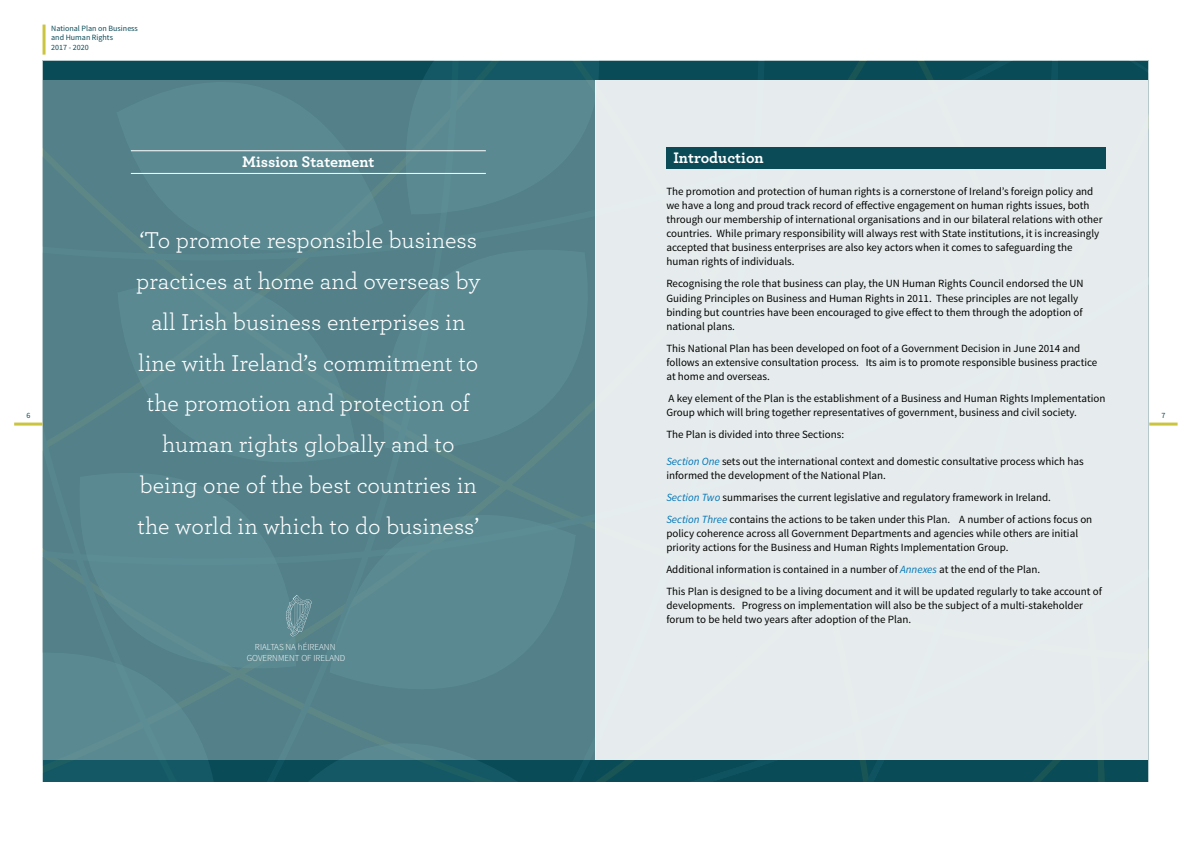
<style>
.page{position:relative;width:1191px;height:842px;background:#fff}
.page>*{position:absolute;margin:0;border:0;box-sizing:border-box;transform-origin:0 0}
.t1{font:24px/40.8px "Archer Pro";color:#fff;text-align:center}
.t2{font:700 16px "Archer Pro";color:#fff}
.t3{font:11px/14.1px "Source Sans Pro";color:#000}
.t4{font:300 9.2px/11px "Source Sans Pro";color:#fff;text-align:center}
.t5{font:8px/9.6px "Source Sans Pro";color:#0b4b58}
.s1{font-style:italic;color:#0075b7}
</style>
<div class="page">
<div style="left:595px;top:61px;width:553px;height:720px;background:#0a4b58"></div>
<div style="left:595px;top:81px;width:553px;height:679px;background:#e6eced"></div>
<div style="left:666px;top:147px;width:440px;height:22px;background:#0b4b58"></div>
<hr style="left:1149px;top:423px;width:28px;height:3px;background:#cac43e">
<svg style="left:249px;top:760px;width:270px;height:21px;background:#115460"></svg>
<svg style="left:106px;top:61px;width:537px;height:20px;background:#155763"></svg>
<div style="left:116px;top:61px;width:268px;height:20px;background:#0a4b58"></div>
<svg style="left:43px;top:760px;width:195px;height:21px;background:#135663"></svg>
<div style="left:43px;top:81px;width:552px;height:679px;background:#5a8990"></div>
<hr style="left:595px;top:81px;width:1px;height:679px;background:#edf2f2">
<hr style="left:14px;top:423px;width:29px;height:3px;background:#cac43e">
<hr style="left:43px;top:25px;width:3px;height:30px;background:#cac43e">
<hr style="left:131px;top:150px;width:355px;height:1px;background:#fff">
<hr style="left:131px;top:173px;width:355px;height:1px;background:#fff">
<svg style="left:286px;top:595px;width:26px;height:41px"></svg>
<p class="t5" style="left:51px;top:23px;width:88px">National Plan on Business and Human Rights<br>2017 - 2020</p>
<p class="t5" style="left:26px;top:410px;width:5px">6</p>
<h2 class="t2" style="left:242px;top:149px;width:134px">Mission Statement</h2>
<p class="t1" style="left:136px;top:219px;width:346px">‘To promote responsible business practices at home and overseas by all Irish business enterprises in line with Ireland’s commitment to the promotion and protection of human rights globally and to being one of the best countries in the world in which to do business’</p>
<p class="t4" style="left:247px;top:641px;width:100px">RIALTAS NA hÉIREANN<br>GOVERNMENT OF IRELAND</p>
<h2 class="t2" style="left:673px;top:145px;width:92px">Introduction</h2>
<p class="t3" style="left:666px;top:185px;width:437px">the promotion and protection of human rights is a cornerstone of ireland’s foreign policy and we have a long and proud track record of effective engagement on human rights issues, both through our membership of international organisations and in our bilateral relations with other countries. While primary responsibility will always rest with state institutions, it is increasingly accepted that business enterprises are also key actors when it comes to safeguarding the human rights of individuals.</p>
<p class="t3" style="left:666px;top:277px;width:418px">Recognising the role that business can play, the uN Human Rights Council endorsed the uN guiding Principles on Business and Human Rights in 2011. these principles are not legally binding but countries have been encouraged to give effect to them through the adoption of national plans.</p>
<p class="t3" style="left:666px;top:341px;width:432px">this National Plan has been developed on foot of a government decision in June 2014 and follows an extensive consultation process. its aim is to promote responsible business practice at home and overseas.</p>
<p class="t3" style="left:666px;top:391px;width:440px">a key element of the Plan is the establishment of a Business and Human Rights implementation group which will bring together representatives of government, business and civil society.</p>
<p class="t3" style="left:666px;top:428px;width:179px">the Plan is divided into three sections:</p>
<p class="t3" style="left:666px;top:454px;width:419px"><span class="s1">Section One</span> sets out the international context and domestic consultative process which has informed the development of the National Plan.</p>
<p class="t3" style="left:666px;top:486px;width:427px;line-height:22.1px"><span class="s1">Section Two</span> summarises the current legislative and regulatory framework in ireland.<br><span class="s1">Section Three</span> contains the actions to be taken under this Plan. a number of actions focus on</p>
<p class="t3" style="left:666px;top:526px;width:413px">policy coherence across all government departments and agencies while others are initial priority actions for the Business and Human Rights implementation group.</p>
<p class="t3" style="left:666px;top:558px;width:437px;line-height:22.1px">additional information is contained in a number of <span class="s1">Annexes</span> at the end of the Plan.<br>this Plan is designed to be a living document and it will be updated regularly to take account of</p>
<p class="t3" style="left:666px;top:599px;width:418px">developments. Progress on implementation will also be the subject of a multi-stakeholder forum to be held two years after adoption of the Plan.</p>
<p class="t5" style="left:1161px;top:410px;width:5px">7</p>
</div>
